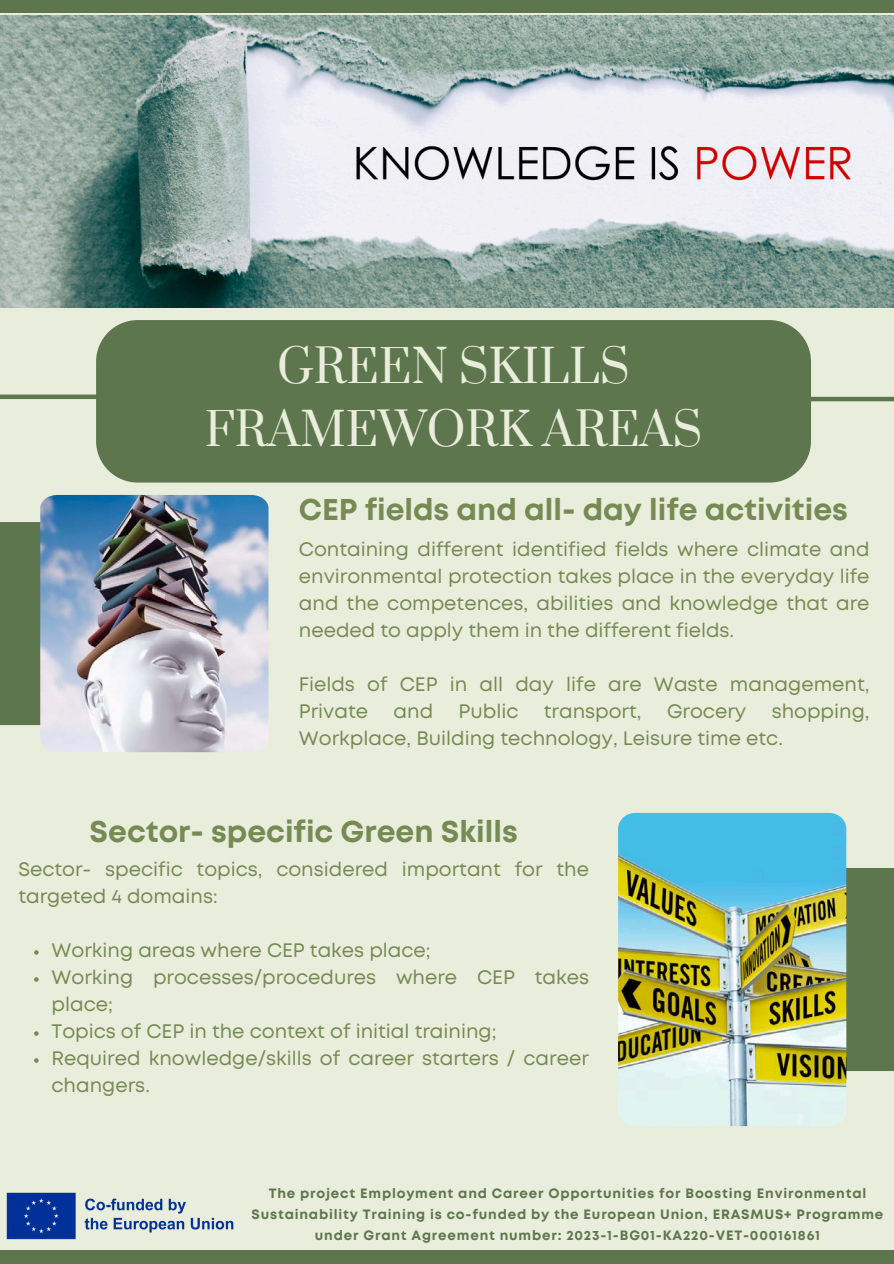
<style>
.page{position:relative;width:894px;height:1264px;background:#fff}
.page>*{position:absolute;margin:0;border:0;box-sizing:border-box;transform-origin:0 0}
.t1{font:45px/63px "Prata";color:#e9eddb;text-align:center}
.t2{font:700 30px "Mont";color:#768b54}
.t3{font:19.5px/27px "Mont";color:#768b54}
.t4{font:700 13.5px/21.3px "Mont";letter-spacing:.06em;color:#5e764e;text-align:center}
</style>
<div class="page">
<div style="left:0;top:0;width:893px;height:1263px;background:#e9eddb"></div>
<img style="left:0;top:15px;width:893px;height:292px">
<div style="left:0;top:394px;width:126px;height:5px;background:#5e764e"></div>
<hr style="left:750px;top:397px;width:143px;height:4px;background:#5e764e">
<div style="left:96px;top:320px;width:714px;height:162px;background:#5e764e"></div>
<div style="left:0;top:522px;width:107px;height:203px;background:#5e764e"></div>
<img style="left:40px;top:495px;width:228px;height:257px">
<div style="left:0;top:0;width:893px;height:12px;background:#5e764e"></div>
<div style="left:0;top:1250px;width:893px;height:13px;background:#5e764e"></div>
<img style="left:6px;top:1192px;width:228px;height:48px">
<div style="left:845px;top:868px;width:48px;height:202px;background:#5e764e"></div>
<img style="left:618px;top:812px;width:227px;height:314px;border-radius:17px">
<svg style="left:34px;top:950px;width:5px;height:4px"></svg>
<svg style="left:34px;top:977px;width:5px;height:4px"></svg>
<svg style="left:34px;top:1031px;width:5px;height:4px"></svg>
<svg style="left:34px;top:1058px;width:5px;height:4px"></svg>
<h3 class="t1" style="left:205px;top:337px;width:499px">GREEN SKILLS<br>FRAMEWORK AREAS</h3>
<h3 class="t2" style="left:299px;top:498px;width:550px">CEP fields and all- day life activities</h3>
<h2 class="t3" style="left:299px;top:537px;width:572px;text-align:justify">Containing different identified fields where climate and environmental protection takes place in the everyday life and the competences, abilities and knowledge that are needed to apply them in the different fields.</h2>
<h3 class="t3" style="left:299px;top:672px;width:572px">Fields of CEP in all day life are Waste management,<br>Private</h3>
<h3 class="t3" style="left:299px;top:699px;width:572px;text-indent:472px">shopping,<br>Workplace, Building technology, Leisure time etc.</h3>
<h3 class="t3" style="left:393px;top:699px;width:41px">and</h3>
<h3 class="t3" style="left:458px;top:699px;width:61px">Public</h3>
<h3 class="t3" style="left:543px;top:699px;width:99px">transport,</h3>
<h3 class="t3" style="left:666px;top:699px;width:81px">Grocery</h3>
<p class="t2" style="left:90px;top:820px;width:429px">Sector- specific Green Skills</p>
<p class="t3" style="left:18px;top:857px;width:572px">Sector- specific topics, considered important for the targeted 4 domains:</p>
<p class="t3" style="left:51px;top:938px;width:380px">Working areas where CEP takes place;</p>
<p class="t3" style="left:51px;top:965px;width:539px">Working processes/procedures where CEP takes place;</p>
<p class="t3" style="left:51px;top:1019px;width:446px">Topics of CEP in the context of initial training;</p>
<p class="t3" style="left:51px;top:1046px;width:539px">Required knowledge/skills of career starters / career changers.</p>
<p class="t4" style="left:251px;top:1183px;width:633px">The project Employment and Career Opportunities for Boosting Environmental<br>Sustainability Training is co-funded by the European Union, ERASMUS+ Programme under Grant Agreement number: 2023-1-BG01-KA220-VET-000161861</p>
</div>
